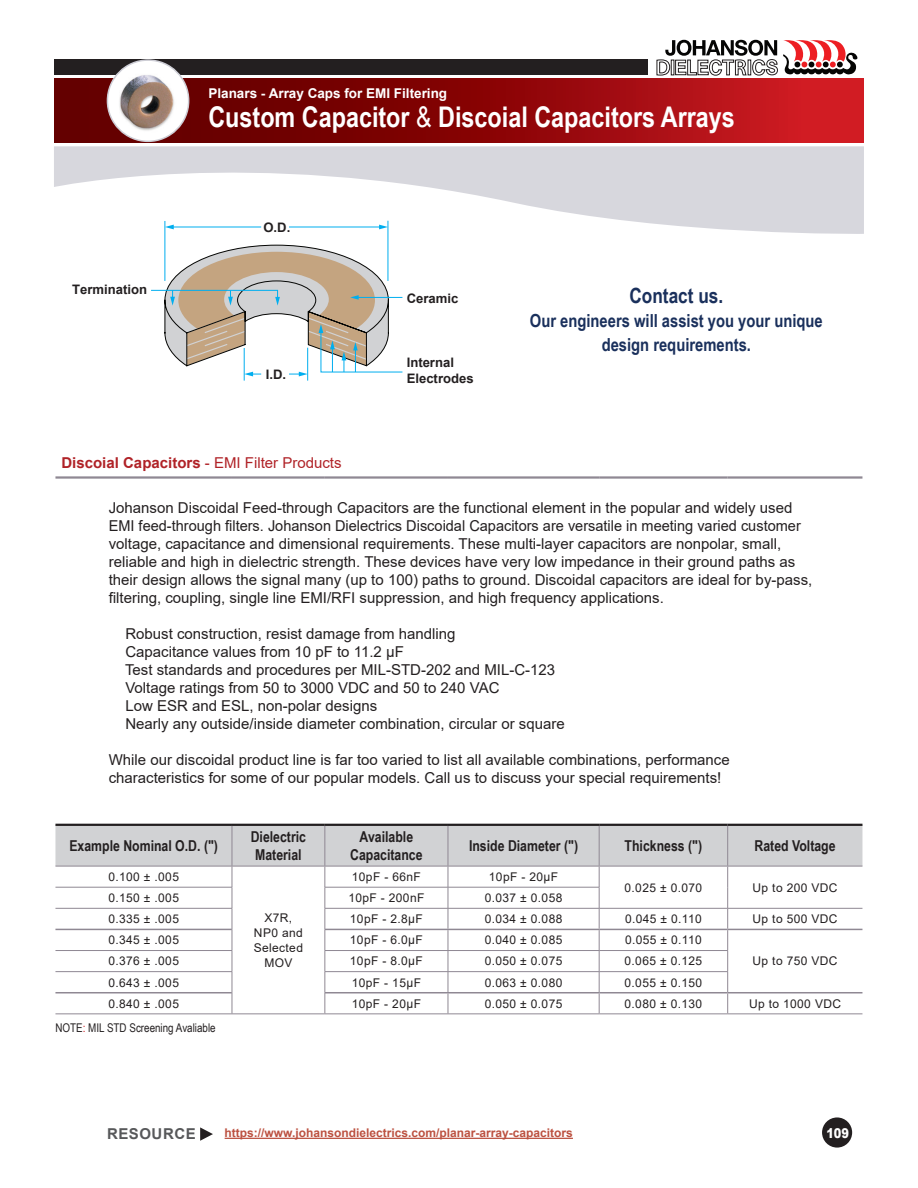
<style>
.page{position:relative;width:918px;height:1188px;background:#fff}
.page>*{position:absolute;margin:0;border:0;box-sizing:border-box;transform-origin:0 0}
.t1{font:700 28.5px "Arial Narrow";color:#fff}
.t2{font:700 21px "Arial Narrow";color:#1a305c}
.t3{font:700 18px/24px "Arial Narrow";color:#1a305c;text-align:center}
.t4{font:15px/18px "Arial";color:#231f20}
.t5{font:700 15px/18px "Arial Narrow";color:#231f20}
.t6{font:700 15px "Arial";color:#b02227}
.t7{font:700 15px "Arial";letter-spacing:.035em;color:#57585a}
.t8{font:700 13.5px "Arial";color:#fff}
.t9{font:900 13.5px "Arial";color:#fff;scale:.84 1}
.t10{font:700 13.05px/15.8px "Arial";color:#231f20}
.t11{font:12px/15px "Arial";letter-spacing:.03em;color:#231f20;text-align:center}
.t12{font:700 12px "Arial";color:#bc5140}
.t13{font:12px "Arial Narrow";color:#231f20}
.s1{font-weight:400}
.s2{color:#d11c23}
</style>
<div class="page">
<svg style="left:54px;top:146px;width:810px;height:88px;background:#dbdbe1"></svg>
<svg style="left:200px;top:1127px;width:13px;height:14px"></svg>
<hr style="left:225px;top:1138px;width:348px;height:1px;background:#bc5140">
<div style="left:822px;top:1117px;width:30px;height:31px;background:#231f20;border-radius:50%"></div>
<div style="left:33px;top:182px;width:479px;height:243px;background:#fff"></div>
<hr style="left:307px;top:348px;width:1px;height:33px;background:#00aeef">
<hr style="left:244px;top:348px;width:1px;height:33px;background:#00aeef">
<hr style="left:388px;top:221px;width:1px;height:60px;background:#00aeef">
<hr style="left:289px;top:227px;width:92px;height:1px;background:#00aeef">
<svg style="left:379px;top:225px;width:9px;height:4px"></svg>
<hr style="left:172px;top:227px;width:89px;height:1px;background:#00aeef">
<svg style="left:166px;top:225px;width:8px;height:4px"></svg>
<hr style="left:165px;top:221px;width:1px;height:60px;background:#00aeef">
<svg style="left:151px;top:245px;width:252px;height:131px"></svg>
<hr style="left:55px;top:824px;width:177px;height:2px;background:#231f20">
<hr style="left:232px;top:824px;width:93px;height:2px;background:#231f20">
<hr style="left:325px;top:824px;width:123px;height:2px;background:#231f20">
<hr style="left:448px;top:824px;width:151px;height:2px;background:#231f20">
<hr style="left:599px;top:824px;width:129px;height:2px;background:#231f20">
<hr style="left:728px;top:824px;width:134px;height:2px;background:#231f20">
<hr style="left:55px;top:1013px;width:177px;height:1px;background:#8f8893">
<hr style="left:325px;top:1013px;width:123px;height:1px;background:#8f8893">
<hr style="left:448px;top:1013px;width:151px;height:1px;background:#8f8893">
<hr style="left:599px;top:1013px;width:129px;height:1px;background:#8f8893">
<hr style="left:728px;top:1013px;width:134px;height:1px;background:#8f8893">
<hr style="left:232px;top:1013px;width:93px;height:1px;background:#8f8893">
<svg style="left:55px;top:825px;width:807px;height:188px"></svg>
<hr style="left:599px;top:929px;width:129px;height:1px;background:#8f8893">
<hr style="left:599px;top:992px;width:129px;height:1px;background:#8f8893">
<hr style="left:55px;top:929px;width:177px;height:1px;background:#8f8893">
<hr style="left:325px;top:929px;width:123px;height:1px;background:#8f8893">
<hr style="left:448px;top:929px;width:151px;height:1px;background:#8f8893">
<hr style="left:55px;top:992px;width:177px;height:1px;background:#8f8893">
<hr style="left:325px;top:992px;width:123px;height:1px;background:#8f8893">
<hr style="left:448px;top:992px;width:151px;height:1px;background:#8f8893">
<hr style="left:728px;top:929px;width:134px;height:1px;background:#8f8893">
<hr style="left:728px;top:992px;width:134px;height:1px;background:#8f8893">
<hr style="left:55px;top:476px;width:177px;height:3px;background:#8f8893">
<hr style="left:232px;top:476px;width:93px;height:3px;background:#8f8893">
<hr style="left:325px;top:476px;width:123px;height:3px;background:#8f8893">
<hr style="left:448px;top:476px;width:151px;height:3px;background:#8f8893">
<hr style="left:599px;top:476px;width:129px;height:3px;background:#8f8893">
<hr style="left:728px;top:476px;width:134px;height:3px;background:#8f8893">
<svg style="left:54px;top:78px;width:810px;height:65px;background:#92090b"></svg>
<svg style="left:657px;top:40px;width:200px;height:35px"></svg>
<div style="left:54px;top:59px;width:594px;height:16px;background:#231f20"></div>
<div style="left:107px;top:60px;width:82px;height:81px;background:#fff;border-radius:50%"></div>
<img style="left:107px;top:66px;width:82px;height:69px">
<div style="left:107px;top:59px;width:82px;height:83px;border:2px solid #cdcdd5;border-radius:50%"></div>
<p class="t8" style="left:208px;top:84px;width:240px">Planars - Array Caps for EMI Filtering</p>
<h1 class="t1" style="left:208px;top:95px;width:528px">Custom Capacitor <span class="s1">&amp;</span> Discoial Capacitors Arrays</h1>
<p class="t10" style="left:72px;top:282px;width:76px">Termination</p>
<p class="t10" style="left:263px;top:220px;width:28px">O.D.</p>
<p class="t10" style="left:266px;top:367px;width:22px">I.D.</p>
<p class="t10" style="left:407px;top:290px;width:53px">Ceramic</p>
<p class="t10" style="left:407px;top:355px;width:68px">Internal<br>Electrodes</p>
<h2 class="t2" style="left:629px;top:280px;width:95px">Contact us.</h2>
<p class="t3" style="left:530px;top:308px;width:294px">Our engineers will assist you your unique design requirements.</p>
<p class="t6" style="left:61px;top:452px;width:282px">Discoial Capacitors <span class="s1">- EMI Filter Products</span></p>
<p class="t4" style="left:109px;top:498px;width:705px">Johanson Discoidal Feed-through Capacitors are the functional element in the popular and widely used EMI feed-through filters. Johanson Dielectrics Discoidal Capacitors are versatile in meeting varied customer voltage, capacitance and dimensional requirements. These multi-layer capacitors are nonpolar, small, reliable and high in dielectric strength. These devices have very low impedance in their ground paths as their design allows the signal many (up to 100) paths to ground. Discoidal capacitors are ideal for by-pass, filtering, coupling, single line EMI/RFI suppression, and high frequency applications.</p>
<p class="t4" style="left:125px;top:624px;width:441px">Robust construction, resist damage from handling<br>Capacitance values from 10 pF to 11.2 μF<br>Test standards and procedures per MIL-STD-202 and MIL-C-123<br>Voltage ratings from 50 to 3000 VDC and 50 to 240 VAC<br>Low ESR and ESL, non-polar designs<br>Nearly any outside/inside diameter combination, circular or square</p>
<p class="t4" style="left:109px;top:750px;width:623px">While our discoidal product line is far too varied to list all available combinations, performance characteristics for some of our popular models. Call us to discuss your special requirements!</p>
<p class="t5" style="left:69px;top:836px;width:150px">Example Nominal O.D. (")</p>
<p class="t5" style="left:251px;top:827px;width:57px">Dielectric<br>Material</p>
<p class="t5" style="left:350px;top:827px;width:74px;text-align:center">Available<br>Capacitance</p>
<p class="t5" style="left:469px;top:836px;width:111px">Inside Diameter (")</p>
<p class="t5" style="left:625px;top:836px;width:79px">Thickness (")</p>
<p class="t5" style="left:755px;top:836px;width:83px">Rated Voltage</p>
<p class="t11" style="left:108px;top:869px;width:72px">0.100 ± .005</p>
<p class="t11" style="left:254px;top:910px;width:51px">X7R,<br>NP0 and<br>Selected<br>MOV</p>
<p class="t11" style="left:352px;top:869px;width:70px">10pF - 66nF</p>
<p class="t11" style="left:489px;top:869px;width:71px">10pF - 20μF</p>
<p class="t11" style="left:625px;top:880px;width:79px">0.025 ± 0.070</p>
<p class="t11" style="left:753px;top:880px;width:87px">Up to 200 VDC</p>
<p class="t11" style="left:108px;top:890px;width:72px">0.150 ± .005</p>
<p class="t11" style="left:348px;top:890px;width:77px">10pF - 200nF</p>
<p class="t11" style="left:485px;top:890px;width:79px">0.037 ± 0.058</p>
<p class="t11" style="left:108px;top:911px;width:72px">0.335 ± .005</p>
<p class="t11" style="left:350px;top:911px;width:74px">10pF - 2.8μF</p>
<p class="t11" style="left:485px;top:911px;width:79px">0.034 ± 0.088</p>
<p class="t11" style="left:625px;top:911px;width:78px">0.045 ± 0.110</p>
<p class="t11" style="left:753px;top:911px;width:87px">Up to 500 VDC</p>
<p class="t11" style="left:108px;top:933px;width:72px">0.345 ± .005</p>
<p class="t11" style="left:350px;top:933px;width:74px">10pF - 6.0μF</p>
<p class="t11" style="left:485px;top:933px;width:79px">0.040 ± 0.085</p>
<p class="t11" style="left:625px;top:933px;width:78px">0.055 ± 0.110</p>
<p class="t11" style="left:108px;top:954px;width:72px">0.376 ± .005</p>
<p class="t11" style="left:350px;top:954px;width:74px">10pF - 8.0μF</p>
<p class="t11" style="left:485px;top:954px;width:79px">0.050 ± 0.075</p>
<p class="t11" style="left:625px;top:954px;width:79px">0.065 ± 0.125</p>
<p class="t11" style="left:753px;top:954px;width:87px">Up to 750 VDC</p>
<p class="t11" style="left:108px;top:975px;width:72px">0.643 ± .005</p>
<p class="t11" style="left:352px;top:975px;width:71px">10pF - 15μF</p>
<p class="t11" style="left:485px;top:975px;width:79px">0.063 ± 0.080</p>
<p class="t11" style="left:625px;top:975px;width:79px">0.055 ± 0.150</p>
<p class="t11" style="left:108px;top:996px;width:72px">0.840 ± .005</p>
<p class="t11" style="left:352px;top:996px;width:71px">10pF - 20μF</p>
<p class="t11" style="left:485px;top:996px;width:79px">0.050 ± 0.075</p>
<p class="t11" style="left:625px;top:996px;width:79px">0.080 ± 0.130</p>
<p class="t11" style="left:749px;top:996px;width:94px">Up to 1000 VDC</p>
<p class="t13" style="left:55px;top:1019px;width:162px">NOTE<span class="s2">:</span> MIL STD Screening Avaliable</p>
<p class="t7" style="left:107px;top:1123px;width:90px">RESOURCE</p>
<p class="t12" style="left:225px;top:1124px;width:350px">https://www.johansondielectrics.com/planar-array-capacitors</p>
<p class="t9" style="left:826px;top:1124px;width:29px">109</p>
</div>
